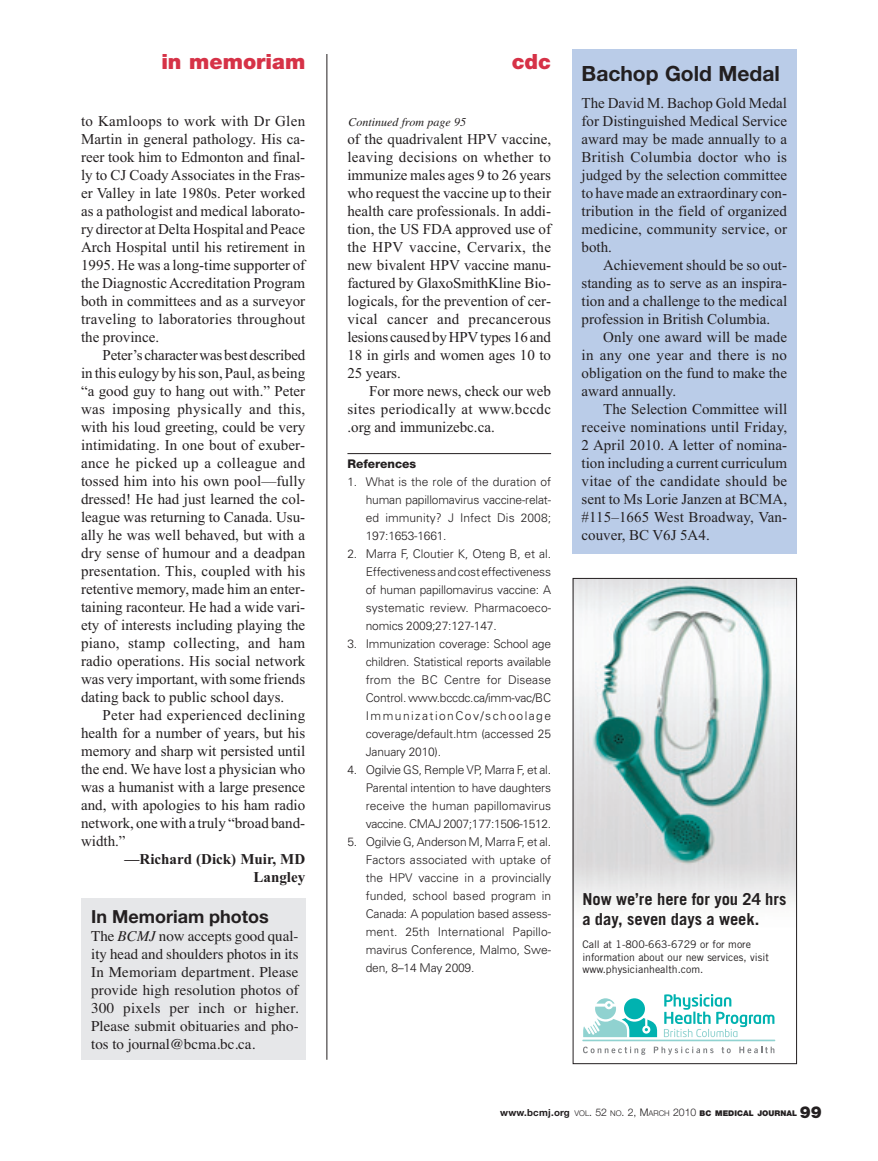
<style>
.page{position:relative;width:878px;height:1161px;background:#fff}
.page>*{position:absolute;margin:0;border:0;box-sizing:border-box;transform-origin:0 0}
.t1{font:700 21px "Helvetica Neue";color:#231f20}
.t2{font:900 21px "Helvetica Neue";color:#d63247}
.t3{font:700 18px "Helvetica Neue";color:#231f20}
.t4{font:700 16.5px/19.5px "Trade Gothic";color:#231f20}
.t5{font:15px/18px "Times New Roman";color:#231f20;text-align:justify}
.t6{font:15px/18px "Times";color:#231f20;text-align:justify}
.t7{font:700 15px/18px "Times New Roman";color:#231f20;text-align:right}
.t8{font:300 12px/18px "Univers";letter-spacing:-.005em;color:#231f20;text-align:justify}
.t9{font:italic 12px "Times";color:#231f20}
.t10{font:800 12px "Helvetica Neue";color:#231f20}
.t11{font:10.5px/12.6px "Trade Gothic";color:#231f20}
.t12{font:900 7.8px "Helvetica Neue";color:#231f20}
.s1{font-style:italic}
.s2{font-weight:700;font-size:9.75px}
.s3{font-weight:300}
.s4{font-weight:300;font-size:10.5px}
.s5{font-size:16.5px}
</style>
<div class="page">
<div style="left:572px;top:50px;width:224px;height:504px;background:#bacce8"></div>
<hr style="left:347px;top:453px;width:204px;height:1px;background:#231f20">
<div style="left:81px;top:899px;width:224px;height:161px;background:#e6e7e9"></div>
<hr style="left:326px;top:54px;width:1px;height:1006px;background:#231f20">
<img style="left:574px;top:580px;width:220px;height:324px">
<div style="left:572px;top:578px;width:224px;height:486px;border:1px solid #231f20"></div>
<svg style="left:664px;top:994px;width:110px;height:43px"></svg>
<hr style="left:582px;top:1040px;width:193px;height:1px;background:#90d2d0">
<svg style="left:583px;top:998px;width:74px;height:39px"></svg>
<svg style="left:583px;top:1047px;width:62px;height:8px"></svg>
<svg style="left:653px;top:1047px;width:60px;height:8px"></svg>
<svg style="left:721px;top:1047px;width:9px;height:6px"></svg>
<svg style="left:739px;top:1047px;width:35px;height:6px"></svg>
<h1 class="t2" style="left:161px;top:54px;width:145px">in memoriam</h1>
<h1 class="t2" style="left:512px;top:54px;width:41px">cdc</h1>
<p class="t5" style="left:81px;top:113px;width:226px">to Kamloops to work with Dr Glen Martin in general pathology. His ca - reer took him to Edmonton and final&shy;ly to CJ Coady Associates in the Fras&shy;er Valley in late 1980s. Peter worked as a pathologist and medical laborato&shy;ry director at Delta Hospital and Peace Arch Hospital until his retirement in 1995. He was a long-time supporter of the Diagnostic Accreditation Program both in committees and as a surveyor traveling to laboratories throughout the province.</p>
<p class="t5" style="left:81px;top:347px;width:226px;text-indent:22px">Peter’s character was best described in this eulogy by his son, Paul, as being “a good guy to hang out with.” Peter was imposing physically and this, with his loud greeting, could be very intimidating. In one bout of exuber&shy;ance he picked up a colleague and tossed him into his own pool—fully dressed! He had just learned the col&shy;league was returning to Canada. Usu&shy;ally he was well behaved, but with a dry sense of humour and a deadpan presentation. This, coupled with his retentive memory, made him an enter&shy;taining raconteur. He had a wide vari&shy;ety of interests including playing the piano, stamp collecting, and ham radio operations. His social network was very important, with some friends dating back to public school days.</p>
<p class="t5" style="left:81px;top:707px;width:226px;text-indent:22px">Peter had experienced declining health for a number of years, but his memory and sharp wit persisted until the end. We have lost a physician who was a humanist with a large presence and, with apologies to his ham radio network, one with a truly “broad band&shy;width.”</p>
<p class="t7" style="left:125px;top:852px;width:182px">—Richard (Dick) Muir, MD<br>Langley</p>
<p class="t3" style="left:91px;top:911px;width:179px">In Memoriam photos</p>
<p class="t6" style="left:91px;top:929px;width:209px">The <span class="s1">BCMJ</span> now accepts good qual&shy;ity head and shoulders photos in its In Memoriam department. Please provide high resolution photos of 300 pixels per inch or higher.<br>Please submit obituaries and pho&shy;tos to journal@bcma.bc.ca.</p>
<p class="t9" style="left:348px;top:118px;width:119px">Continued from page 95</p>
<p class="t5" style="left:347px;top:131px;width:205px">of the quadrivalent HPV vaccine, leaving decisions on whether to im munize males ages 9 to 26 years who request the vaccine up to their health care professionals. In addi&shy;tion, the US FDA approved use of the HPV vaccine, Cervarix, the new bivalent HPV vaccine manu&shy;factured by GlaxoSmith Kline Bio&shy;logicals, for the prevention of cer&shy;vical cancer and precancerous lesions caused by HPV types 16 and 18 in girls and women ages 10 to 25 years.</p>
<p class="t5" style="left:347px;top:383px;width:205px;text-indent:22px">For more news, check our web sites periodically at www.bccdc .org and immunizebc.ca.</p>
<p class="t10" style="left:347px;top:459px;width:70px">References</p>
<p class="t8" style="left:366px;top:474px;width:187px;text-indent:-18px">1. What is the role of the duration of human papillomavirus vaccine-relat&shy;ed immunity? J Infect Dis 2008; 197:1653-1661.</p>
<p class="t8" style="left:366px;top:546px;width:187px;text-indent:-18px">2. Marra F, Cloutier K, Oteng B, et al.<br>Effectiveness and cost effectiveness of human papillomavirus vaccine: A systematic review. Pharmacoeco&shy;nomics 2009;27:127-147.</p>
<p class="t8" style="left:366px;top:636px;width:187px;text-indent:-18px">3. Immunization coverage: School age children. Statistical reports available from the BC Centre for Disease Control. www.bccdc.ca/imm-vac/BC ImmunizationCov/schoolage coverage/default.htm (accessed 25<br>January 2010).</p>
<p class="t8" style="left:366px;top:762px;width:187px;text-indent:-18px">4. Ogilvie GS, Remple VP, Marra F, et al.<br>Parental intention to have daughters receive the human papilloma virus vaccine. CMAJ 2007;177:1506-1512.</p>
<p class="t8" style="left:366px;top:834px;width:187px;text-indent:-18px">5. Ogilvie G, Anderson M, Marra F, et al.<br>Factors associated with uptake of the HPV vaccine in a provincially funded, school based program in Canada: A population based assess&shy;ment. 25th International Papillo&shy;mavirus Conference, Malmo, Swe&shy;den, 8–14 May 2009.</p>
<h1 class="t1" style="left:581px;top:66px;width:200px">Bachop Gold Medal</h1>
<p class="t5" style="left:581px;top:95px;width:207px">The David M. Bachop Gold Medal for Distinguished Medical Service award may be made annually to a British Columbia doctor who is judged by the selection committee to have made an extraordinary con&shy;tribution in the field of organized medicine, community service, or both.</p>
<p class="t5" style="left:581px;top:257px;width:207px;text-indent:22px">Achievement should be so out&shy;standing as to serve as an inspira&shy;tion and a challenge to the medical profession in British Columbia.</p>
<p class="t5" style="left:581px;top:329px;width:207px;text-indent:22px">Only one award will be made in any one year and there is no obligation on the fund to make the award annually.</p>
<p class="t5" style="left:581px;top:401px;width:207px;text-indent:22px">The Selection Committee will receive nominations until Friday, 2 April 2010. A letter of nomina&shy;tion including a current curriculum vitae of the candidate should be sent to Ms Lorie Janzen at BCMA, #115–1665 West Broadway, Van&shy;couver, BC V6J 5A4.</p>
<p class="t4" style="left:582px;top:891px;width:205px">Now we’re here for you 24 hrs a day, seven days a week.</p>
<p class="t11" style="left:582px;top:939px;width:188px">Call at 1-800-663-6729 or for more information about our new services, visit www.physicianhealth.com.</p>
<p class="t12" style="left:500px;top:1111px;width:323px"><span class="s2">www.bcmj.org</span> <span class="s3">VOL</span><span class="s4">. 52</span> <span class="s3">NO</span><span class="s4">. 2, M</span><span class="s3">ARCH</span> <span class="s4">2010</span> BC MEDICAL JOURNAL <span class="s5">99</span></p>
</div>
